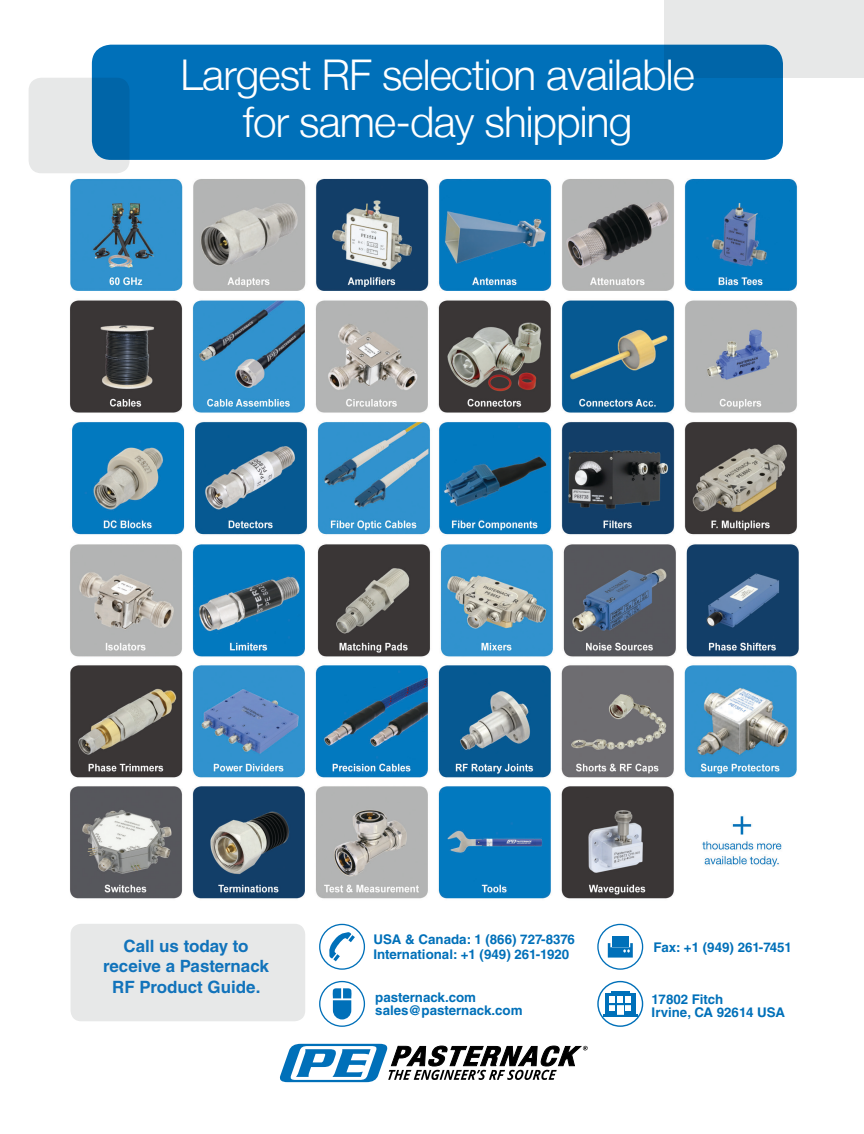
<style>
.page{position:relative;width:864px;height:1134px;background:#fff}
.page>*{position:absolute;margin:0;border:0;box-sizing:border-box;transform-origin:0 0}
.t1{font:300 42.3px "Helvetica Neue LT";letter-spacing:-.02em;color:#fff}
.t2{font:700 16.95px/20.4px "Helvetica LT Std";color:#1173bb;text-align:center}
.t3{font:700 13.35px "Helvetica LT Std";color:#0070b9}
</style>
<div class="page">
<div style="left:92px;top:45px;width:691px;height:115px;background:#0070b9;border-radius:19px"></div>
<img style="left:70px;top:178px;width:729px;height:721px">
<svg style="left:319px;top:924px;width:46px;height:46px"></svg>
<svg style="left:279px;top:981px;width:309px;height:101px"></svg>
<svg style="left:597px;top:924px;width:46px;height:46px"></svg>
<svg style="left:29px;top:78px;width:101px;height:95px;background:#9dbed3"></svg>
<svg style="left:664px;top:0;width:200px;height:78px;background:#adc7d8"></svg>
<div style="left:597px;top:981px;width:46px;height:46px;border:1px solid #0070b9;border-radius:50%"></div>
<div style="left:605px;top:993px;width:30px;height:23px;background:linear-gradient(to right,#0070b9,#0070b9)"></div>
<hr style="left:611px;top:991px;width:18px;height:4px;background:#0070b9">
<hr style="left:603px;top:1015px;width:34px;height:2px;background:#0070b9">
<svg style="left:607px;top:997px;width:26px;height:18px"></svg>
<div style="left:71px;top:924px;width:234px;height:97px;background:#e7e8e8;border-radius:11px"></div>
<p class="t1" style="left:180px;top:49px;width:516px">Largest RF selection available</p>
<p class="t1" style="left:243px;top:96px;width:391px">for same-day shipping</p>
<p class="t2" style="left:103px;top:936px;width:167px">Call us today to receive a Pasternack<br>RF Product Guide.</p>
<p class="t3" style="left:373px;top:931px;width:203px">USA &amp; Canada: 1 (866) 727-8376</p>
<p class="t3" style="left:373px;top:947px;width:197px">International: +1 (949) 261-1920</p>
<p class="t3" style="left:375px;top:989px;width:102px">pasternack.com</p>
<p class="t3" style="left:375px;top:1002px;width:149px">sales@pasternack.com</p>
<p class="t3" style="left:654px;top:939px;width:140px">Fax: +1 (949) 261-7451</p>
<p class="t3" style="left:652px;top:991px;width:73px">17802 Fitch</p>
<p class="t3" style="left:652px;top:1004px;width:135px">Irvine, CA 92614 USA</p>
</div>
